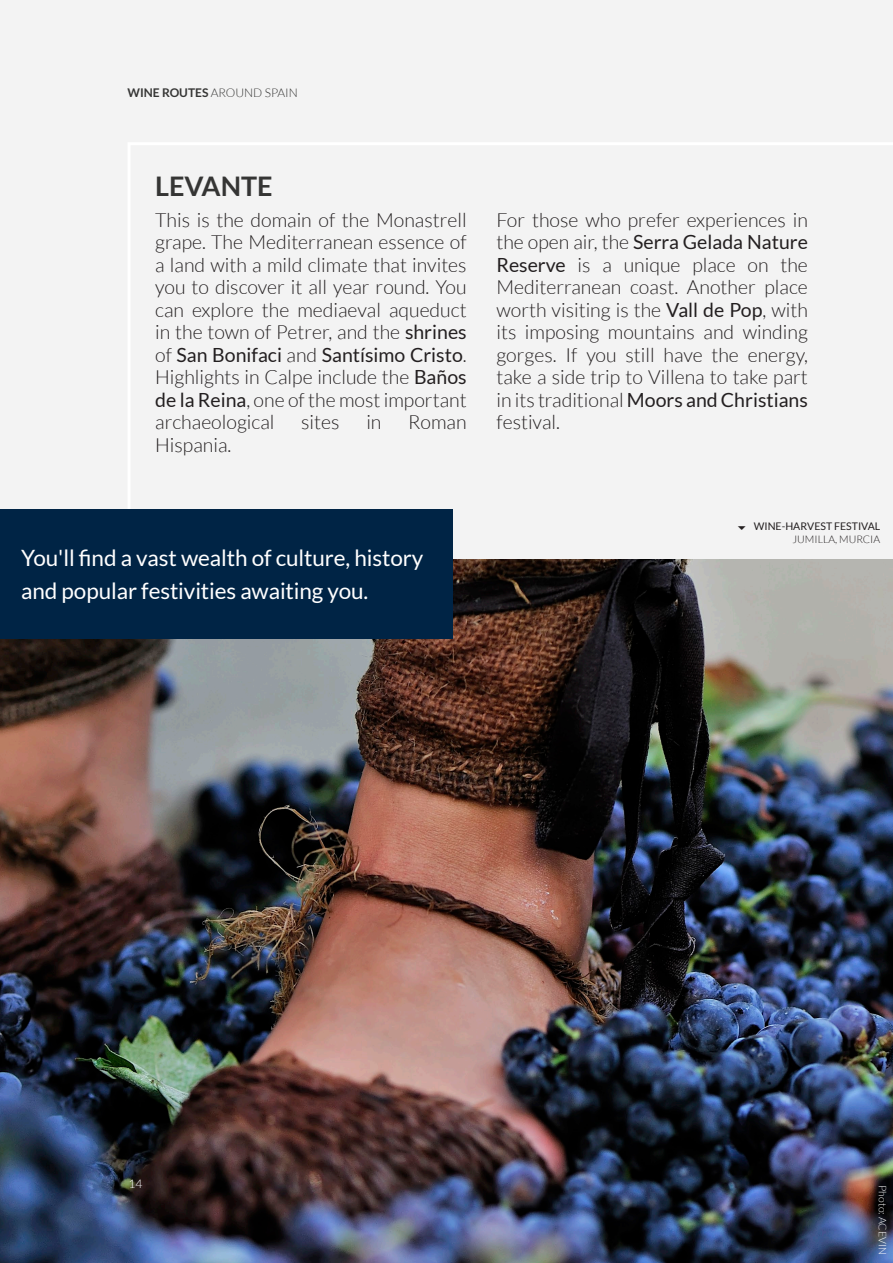
<style>
.page{position:relative;width:893px;height:1263px;background:#f3f3f3}
.page>*{position:absolute;margin:0;border:0;box-sizing:border-box;transform-origin:0 0}
.t1{font:700 27px "Lato";color:#353534}
.Destacado{font:22.5px/33px "Lato";letter-spacing:-.005em;color:#fff}
.Body{font:300 19.5px/22.5px "Lato";color:#231f20;text-align:justify}
.t2{font:300 12px "Lato";color:#353534}
.t3{font:300 12px "Lato";color:#fff}
.t4{font:10.5px "Lato";color:#231f20}
.PIE_ARRIBA{font:300 10.5px "Lato";color:#231f20}
.PIE_ARRIBA-2{font:300 10.5px "Lato";color:#fff}
.s1{font-weight:700}
.s2{font-weight:400}
</style>
<div class="page">
<img style="left:0;top:559px;width:893px;height:704px">
<div style="left:0;top:509px;width:453px;height:130px;background:#002445"></div>
<p class="t2" style="left:128px;top:86px;width:172px"><span class="s1">WINE ROUTES</span> AROUND SPAIN</p>
<h2 class="t1" style="left:155px;top:170px;width:119px">LEVANTE</h2>
<p class="Body" style="left:155px;top:208px;width:313px">This is the domain of the Monastrell grape. The Mediterranean essence of a land with a mild climate that invites you to discover it all year round. You can explore the mediaeval aqueduct in the town of Petrer, and the <span class="s2">shrines </span>of <span class="s2">San Bonifaci</span> and <span class="s2">Santísimo Cristo</span>.<br>Highlights in Calpe include the <span class="s2">Baños de la Reina</span>, one of the most important archaeological</p>
<p class="Body" style="left:301px;top:411px;width:40px">sites</p>
<p class="Body" style="left:366px;top:411px;width:17px">in</p>
<p class="Body" style="left:408px;top:411px;width:60px">Roman</p>
<p class="Body" style="left:155px;top:433px;width:78px">Hispania.</p>
<p class="Destacado" style="left:21px;top:542px;width:404px">You'll find a vast wealth of culture, history and popular festivities awaiting you.</p>
<p class="Body" style="left:496px;top:208px;width:313px">For those who prefer experiences in the open air, the <span class="s2">Serra Gelada Nature Reserve</span> is a unique place on the Mediterranean coast. Another place worth visiting is the <span class="s2">Vall de Pop</span>, with its imposing mountains and winding gorges. If you still have the energy, take a side trip to Villena to take part in its traditional <span class="s2">Moors and Christians </span>festival.</p>
<p class="t4" style="left:754px;top:521px;width:128px">WINE-HARVEST FESTIVAL</p>
<p class="PIE_ARRIBA" style="left:792px;top:533px;width:89px">JUMILLA, MURCIA</p>
<p class="t3" style="left:128px;top:1177px;width:15px">14</p>
<p class="PIE_ARRIBA-2" style="left:888px;top:1185px;width:71px;rotate:90deg">Photo: ACEVIN</p>
</div>
